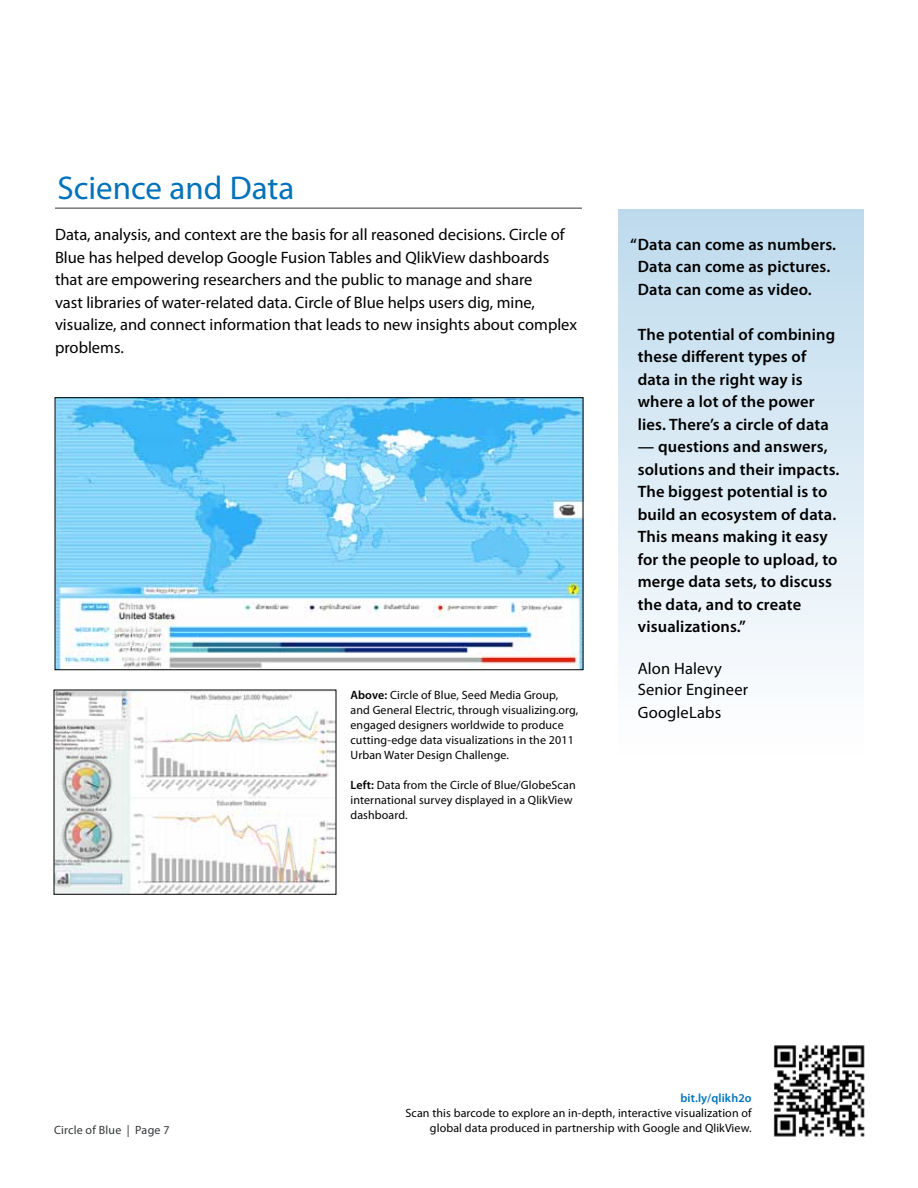
<style>
.page{position:relative;width:918px;height:1188px;background:#fff}
.page>*{position:absolute;margin:0;border:0;box-sizing:border-box;transform-origin:0 0}
.t1{font:33px "Myriad Pro";color:#0072bb}
.t2{font:600 16.5px/22.5px "Myriad Pro";letter-spacing:.01em;color:#000}
.t3{font:16.5px/22.5px "Myriad Pro";color:#000}
.t4{font:12px/15px "Myriad Pro";letter-spacing:.01em;color:#000}
.t5{font:12px "Myriad Pro";letter-spacing:.015em;color:#333637}
.t6{font:600 12px "Myriad Pro";letter-spacing:.01em;color:#0072bb}
.s1{font-weight:600}
</style>
<div class="page">
<hr style="left:55px;top:208px;width:527px;height:1px;background:#333637">
<div style="left:618px;top:209px;width:246px;height:550px;background:linear-gradient(to bottom,#bedaed,#fff)"></div>
<img style="left:773px;top:1045px;width:92px;height:92px">
<img style="left:57px;top:399px;width:524px;height:269px">
<div style="left:55px;top:397px;width:528px;height:273px;border:1px solid #000"></div>
<img style="left:56px;top:692px;width:278px;height:200px">
<h1 class="t1" style="left:58px;top:167px;width:238px">Science and Data</h1>
<p class="t3" style="left:55px;top:223px;width:524px">Data, analysis, and context are the basis for all reasoned decisions. Circle of Blue has helped develop Google Fusion Tables and QlikView dashboards that are empowering researchers and the public to manage and share<br>vast libraries of water-related data. Circle of Blue helps users dig, mine, visualize, and connect information that leads to new insights about complex problems.</p>
<p class="t4" style="left:350px;top:687px;width:229px"><span class="s1">Above:</span> Circle of Blue, Seed Media Group, and General Electric, through visualizing.org, engaged designers worldwide to produce cutting-edge data visualizations in the 2011<br>Urban Water Design Challenge.</p>
<p class="t4" style="left:350px;top:777px;width:227px"><span class="s1">Left:</span> Data from the Circle of Blue/GlobeScan international survey displayed in a QlikView dashboard.</p>
<h2 class="t2" style="left:638px;top:232px;width:200px;text-indent:-8px">“Data can come as numbers.<br>Data can come as pictures.<br>Data can come as video.</h2>
<h2 class="t2" style="left:638px;top:322px;width:199px">The potential of combining these different types of data in the right way is where a lot of the power lies. There’s a circle of data</h2>
<h2 class="t2" style="left:638px;top:435px;width:203px">— questions and answers, solutions and their impacts.<br>The biggest potential is to build an ecosystem of data.<br>This means making it easy for the people to upload, to merge data sets, to discuss the data, and to create visualizations.”</h2>
<h2 class="t3" style="left:638px;top:658px;width:112px;line-height:21px">Alon Halevy<br>Senior Engineer</h2>
<h2 class="t3" style="left:638px;top:701px;width:85px">GoogleLabs</h2>
<p class="t5" style="left:54px;top:1123px;width:117px">Circle of Blue | Page 7</p>
<p class="t6" style="left:680px;top:1090px;width:73px">bit.ly/qlikh2o</p>
<p class="t4" style="left:405px;top:1105px;width:348px;text-align:right">Scan this barcode to explore an in-depth, interactive visualization of global data produced in partnership with Google and QlikView.</p>
</div>
